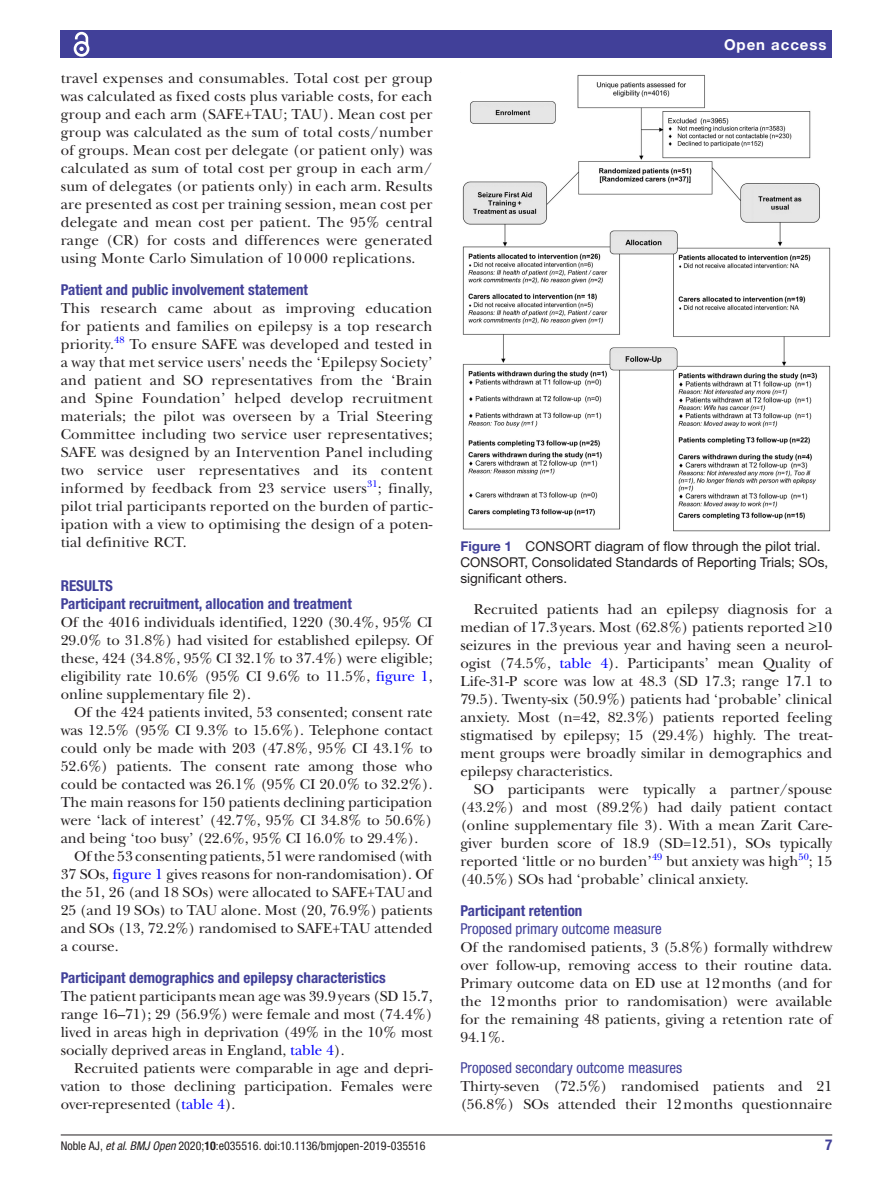
<style>
.page{position:relative;width:893px;height:1191px;background:#fff}
.page>*{position:absolute;margin:0;border:0;box-sizing:border-box;transform-origin:0 0}
.t1{font:15px/18px "New Baskerville";color:#231f20;text-align:justify}
.t2{font:700 condensed 15px/18px "Helvetica Neue LT Std";color:#414099}
.t3{font:condensed 15px "Helvetica Neue LT Std";color:#414099}
.t4{font:700 15px "Helvetica Neue LT Std";letter-spacing:.065em;color:#fff}
.t5{font:13.5px/16.2px "Helvetica Neue LT Std";color:#231f20}
.t6{font:condensed 12px "Helvetica Neue LT Std";color:#231f20}
.t7{font:9.9px "New Baskerville";color:#00f}
.s1{color:#00f}
.s2{font-weight:700;color:#414099}
.s3{font-style:italic}
.s4{font-weight:700}
</style>
<div class="page">
<hr style="left:61px;top:1134px;width:771px;height:1px;background:#231f20">
<div style="left:61px;top:31px;width:771px;height:27px;background:#414099"></div>
<svg style="left:73px;top:31px;width:17px;height:26px"></svg>
<img style="left:462px;top:74px;width:369px;height:458px">
<p class="t1" style="left:61px;top:69px;width:373px">travel expenses and consumables. Total cost per group was calculated as fixed costs plus variable costs, for each group and each arm (SAFE+TAU; TAU). Mean cost per group was calculated as the sum of total costs/number of groups. Mean cost per delegate (or patient only) was calculated as sum of total cost per group in each arm/ sum of delegates (or patients only) in each arm. Results are presented as cost per training session, mean cost per delegate and mean cost per patient. The 95% central range (CR) for costs and differences were generated using Monte Carlo Simulation of 10 000 replications.</p>
<p class="t2" style="left:61px;top:281px;width:249px">Patient and public involvement statement</p>
<p class="t1" style="left:61px;top:299px;width:373px">This research came about as improving education for patients and families on epilepsy is a top research priority.</p>
<p class="t7" style="left:114px;top:334px;width:12px">48</p>
<p class="t1" style="left:61px;top:335px;width:373px;text-indent:69px">To ensure SAFE was developed and tested in a way that met service users' needs the ‘Epilepsy Society’ and patient and SO representatives from the ‘Brain and Spine Foundation’ helped develop recruitment materials; the pilot was overseen by a Trial Steering Committee including two service user representatives; SAFE was designed by an Intervention Panel including two service user representatives and its content informed by feedback from 23 service users</p>
<p class="t7" style="left:367px;top:478px;width:12px">31</p>
<p class="t1" style="left:61px;top:479px;width:373px;text-indent:317px">; finally, pilot trial participants reported on the burden of partic&shy;ipation with a view to optimising the design of a poten&shy;tial definitive RCT.</p>
<p class="t2" style="left:61px;top:576px;width:293px">Results<br>Participant recruitment, allocation and treatment</p>
<p class="t1" style="left:61px;top:613px;width:373px">Of the 4016 individuals identified, 1220 (30.4%, 95% CI 29.0% to 31.8%) had visited for established epilepsy. Of these, 424 (34.8%, 95% CI 32.1% to 37.4%) were eligible; eligibility rate 10.6% (95% CI 9.6% to 11.5%, <span class="s1">figure 1</span>, online supplementary file 2).</p>
<p class="t1" style="left:74px;top:703px;width:360px">Of the 424 patients invited, 53 consented; consent rate</p>
<p class="t1" style="left:61px;top:721px;width:373px">was 12.5% (95% CI 9.3% to 15.6%). Telephone contact</p>
<p class="t1" style="left:61px;top:739px;width:373px">could only be made with 203 (47.8%, 95% CI 43.1% to</p>
<p class="t1" style="left:61px;top:757px;width:373px">52.6%) patients. The consent rate among those who</p>
<p class="t1" style="left:61px;top:775px;width:373px">could be contacted was 26.1% (95% CI 20.0% to 32.2%).</p>
<p class="t1" style="left:61px;top:793px;width:373px">The main reasons for 150 patients declining participation</p>
<p class="t1" style="left:61px;top:811px;width:373px">were ‘lack of interest’ (42.7%, 95% CI 34.8% to 50.6%)</p>
<p class="t1" style="left:61px;top:829px;width:359px">and being ‘too busy’ (22.6%, 95% CI 16.0% to 29.4%).</p>
<p class="t1" style="left:74px;top:847px;width:360px">Of the 53 consenting patients, 51 were randomised (with</p>
<p class="t1" style="left:61px;top:865px;width:373px">37 SOs, <span class="s1">figure 1</span> gives reasons for non-randomisation). Of</p>
<p class="t1" style="left:61px;top:883px;width:373px">the 51, 26 (and 18 SOs) were allocated to SAFE+TAUand</p>
<p class="t1" style="left:61px;top:901px;width:373px">25 (and 19 SOs) to TAU alone. Most (20, 76.9%) patients</p>
<p class="t1" style="left:61px;top:919px;width:373px">and SOs (13, 72.2%) randomised to SAFE+TAU attended</p>
<p class="t1" style="left:61px;top:937px;width:59px">a course.</p>
<p class="t2" style="left:61px;top:968px;width:326px">Participant demographics and epilepsy characteristics</p>
<p class="t1" style="left:61px;top:987px;width:373px">The patient participants mean age was 39.9years (SD 15.7, range 16–71); 29 (56.9%) were female and most (74.4%) lived in areas high in deprivation (49% in the 10% most socially deprived areas in England, <span class="s1">table 4</span>).</p>
<p class="t1" style="left:61px;top:1059px;width:373px;text-indent:14px">Recruited patients were comparable in age and depri&shy;vation to those declining participation. Females were over-represented (<span class="s1">table 4</span>).</p>
<p class="t4" style="left:724px;top:35px;width:104px">Open access</p>
<p class="t5" style="left:460px;top:538px;width:369px"><span class="s2">Figure 1</span> CONSORT diagram of flow through the pilot trial.<br>CONSORT, Consolidated Standards of Reporting Trials; SOs, significant others.</p>
<p class="t1" style="left:460px;top:600px;width:373px;text-indent:14px">Recruited patients had an epilepsy diagnosis for a median of 17.3years. Most (62.8%) patients reported ≥10 seizures in the previous year and having seen a neurol&shy;ogist (74.5%, <span class="s1">table 4</span>). Participants’ mean Quality of Life-31-P score was low at 48.3 (SD 17.3; range 17.1 to 79.5). Twenty-six (50.9%) patients had ‘probable’ clinical anxiety. Most (n=42, 82.3%) patients reported feeling stigmatised by epilepsy; 15 (29.4%) highly. The treat&shy;ment groups were broadly similar in demographics and epilepsy characteristics.</p>
<p class="t1" style="left:460px;top:780px;width:373px;text-indent:14px">SO participants were typically a partner/spouse (43.2%) and most (89.2%) had daily patient contact (online supplementary file 3). With a mean Zarit Care&shy;giver burden score of 18.9 (SD=12.51), SOs typically reported ‘little or no burden’<sup>49</sup> but anxiety was high</p>
<p class="t7" style="left:799px;top:850px;width:12px">50</p>
<p class="t1" style="left:809px;top:852px;width:25px">; 15</p>
<p class="t1" style="left:460px;top:870px;width:290px">(40.5%) SOs had ‘probable’ clinical anxiety.</p>
<p class="t2" style="left:460px;top:901px;width:124px">Participant retention</p>
<p class="t3" style="left:460px;top:920px;width:203px">Proposed primary outcome measure</p>
<p class="t1" style="left:460px;top:938px;width:373px">Of the randomised patients, 3 (5.8%) formally withdrew over follow-up, removing access to their routine data.<br>Primary outcome data on ED use at 12months (and for the 12months prior to randomisation) were available for the remaining 48 patients, giving a retention rate of 94.1%.</p>
<p class="t3" style="left:460px;top:1059px;width:224px">Proposed secondary outcome measures</p>
<p class="t1" style="left:460px;top:1077px;width:373px">Thirty-seven (72.5%) randomised patients and 21 (56.8%) SOs attended their 12months questionnaire</p>
<p class="t6" style="left:61px;top:1138px;width:366px">Noble AJ, <span class="s3">et al</span>. <span class="s3">BMJ Open</span> 2020;<span class="s4">10</span>:e035516. doi:10.1136/bmjopen-2019-035516</p>
<p class="t2" style="left:825px;top:1135px;width:9px">7</p>
</div>
